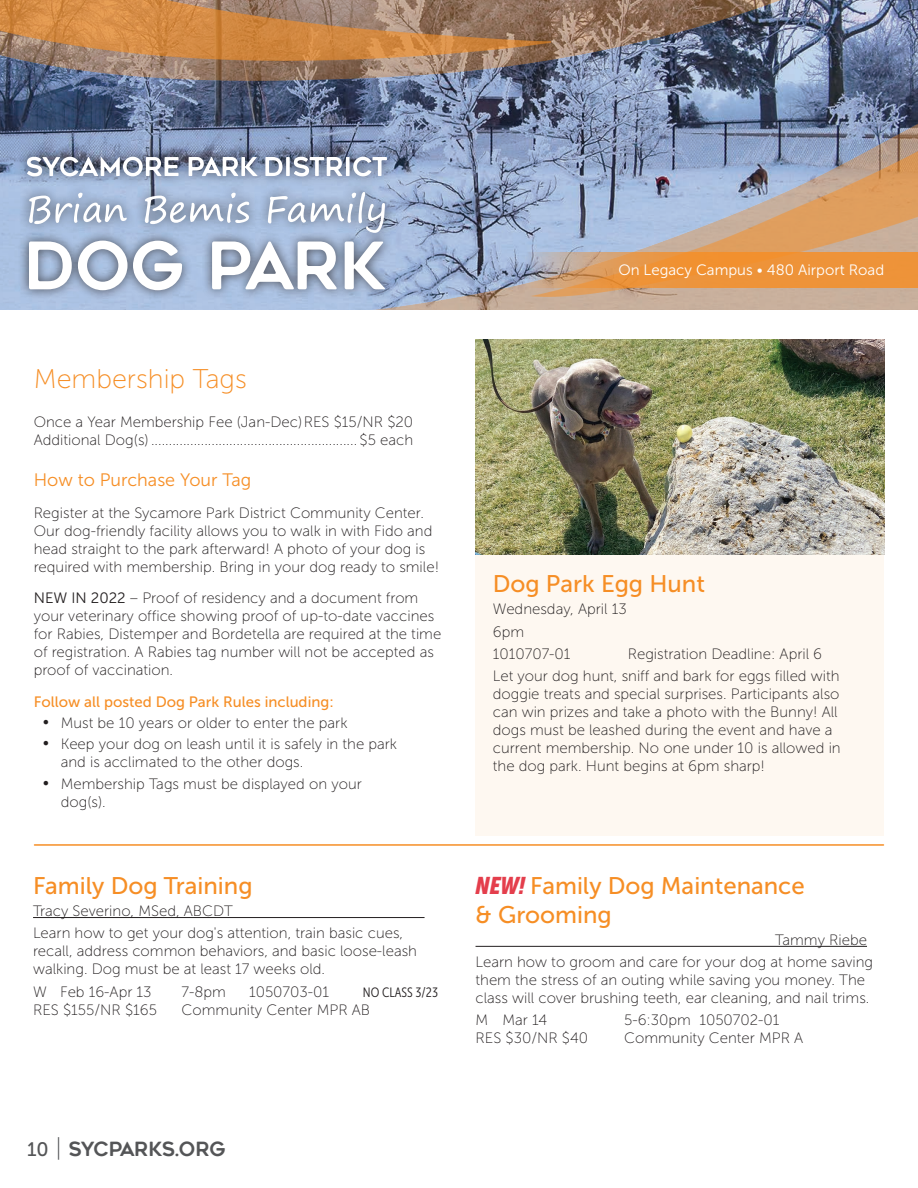
<style>
.page{position:relative;width:918px;height:1188px;background:#fff}
.page>*{position:absolute;margin:0;border:0;box-sizing:border-box;transform-origin:0 0}
.t1{font:27px "Museo Sans 100";color:#f68e25}
.t2{font:24px/28.8px "Museo Sans 500";color:#f68e25}
.t3{font:19.5px "Geometos Rounded";letter-spacing:-.04em;color:#545557}
.t4{font:18px "Museo Sans 300";color:#f68e25}
.t5{font:15px/18px "Museo Sans 100";color:#231f20}
.t6{font:15px "Museo Sans 500";color:#f68e25}
.t7{font:15px "Museo Sans 300";color:#fff}
.t8{font:13.5px "Museo Sans Cond 300";color:#231f20}
.s1{font-family:"Museo Sans 300"}
.s2{font-family:"Times New Roman";font-size:18px}
.s3{font-family:"Museo Sans Cond 900";font-style:italic;color:#e43e4c}
.s4{font-family:"Museo Sans 500"}
.s5{font-family:"Museo Sans 100";font-size:24px}
</style>
<div class="page">
<div style="left:476px;top:438px;width:408px;height:398px;background:#fef8f1"></div>
<img style="left:0;top:0;width:918px;height:310px">
<div style="left:16px;top:146px;width:381px;height:155px;background:#231f20;opacity:.75"></div>
<svg style="left:29px;top:192px;width:356px;height:41px;background:#adbdd5"></svg>
<svg style="left:27px;top:157px;width:152px;height:19px"></svg>
<svg style="left:189px;top:157px;width:68px;height:19px"></svg>
<svg style="left:265px;top:157px;width:122px;height:19px"></svg>
<svg style="left:29px;top:241px;width:356px;height:49px"></svg>
<svg style="left:525px;top:253px;width:393px;height:35px;background:#e3964a"></svg>
<hr style="left:33px;top:917px;width:392px;height:1px;background:#231f20">
<hr style="left:476px;top:946px;width:391px;height:1px;background:#231f20">
<img style="left:476px;top:340px;width:408px;height:214px">
<hr style="left:34px;top:844px;width:850px;height:2px;background:#f68e25">
<p class="t7" style="left:618px;top:262px;width:267px">On Legacy Campus • 480 Airport Road</p>
<h1 class="t1" style="left:34px;top:365px;width:215px">Membership Tags</h1>
<p class="t5" style="left:34px;top:413px;width:381px">Once a Year Membership Fee (Jan-Dec)RES $15/NR $20<br>Additional Dog(s) .......................................................... $5 each</p>
<p class="t4" style="left:34px;top:470px;width:219px">How to Purchase Your Tag</p>
<p class="t5" style="left:34px;top:504px;width:407px">Register at the Sycamore Park District Community Center.<br>Our dog-friendly facility allows you to walk in with Fido and head straight to the park afterward! A photo of your dog is required with membership. Bring in your dog ready to smile!</p>
<p class="t5" style="left:34px;top:589px;width:409px"><span class="s1">NEW IN 2022</span> – Proof of residency and a document from your veterinary office showing proof of up-to-date vaccines for Rabies, Distemper and Bordetella are required at the time of registration. A Rabies tag number will not be accepted as proof of vaccination.</p>
<p class="t6" style="left:34px;top:693px;width:301px">Follow all posted Dog Park Rules including:</p>
<p class="t5" style="left:43px;top:714px;width:306px"><span class="s2">•</span> Must be 10 years or older to enter the park</p>
<p class="t5" style="left:61px;top:735px;width:338px;text-indent:-18px"><span class="s2">•</span> Keep your dog on leash until it is safely in the park and is acclimated to the other dogs.</p>
<p class="t5" style="left:61px;top:775px;width:303px;text-indent:-18px"><span class="s2">•</span> Membership Tags must be displayed on your dog(s).</p>
<h2 class="t2" style="left:33px;top:871px;width:221px">Family Dog Training</h2>
<p class="t5" style="left:33px;top:900px;width:372px;line-height:22.4px">Tracy Severino, MSed, ABCDT<br>Learn how to get your dog's attention, train basic cues,</p>
<p class="t5" style="left:33px;top:942px;width:386px">recall, address common behaviors, and basic loose-leash walking. Dog must be at least 17 weeks old.</p>
<p class="t5" style="left:33px;top:983px;width:120px">W Feb 16-Apr 13</p>
<p class="t5" style="left:182px;top:983px;width:46px">7-8pm</p>
<p class="t5" style="left:249px;top:983px;width:82px">1050703-01</p>
<p class="t8" style="left:363px;top:985px;width:77px">NO CLASS 3/23</p>
<p class="t5" style="left:33px;top:1001px;width:126px">RES $155/NR $165</p>
<p class="t5" style="left:182px;top:1001px;width:190px">Community Center MPR AB</p>
<h2 class="t2" style="left:493px;top:569px;width:214px">Dog Park Egg Hunt</h2>
<p class="t5" style="left:493px;top:598px;width:135px;line-height:22.4px">Wednesday, April 13<br>6pm<br>1010707-01</p>
<p class="t5" style="left:493px;top:643px;width:348px;line-height:22.4px;text-indent:135px">Registration Deadline: April 6<br>Let your dog hunt, sniff and bark for eggs filled with</p>
<p class="t5" style="left:493px;top:685px;width:349px">doggie treats and special surprises. Participants also can win prizes and take a photo with the Bunny! All dogs must be leashed during the event and have a current membership. No one under 10 is allowed in the dog park. Hunt begins at 6pm sharp!</p>
<h2 class="t2" style="left:476px;top:871px;width:331px"><span class="s3">NEW!</span> Family Dog Maintenance &amp; Grooming</h2>
<p class="t5" style="left:476px;top:929px;width:399px;line-height:22.4px;text-indent:300px">Tammy Riebe<br>Learn how to groom and care for your dog at home saving</p>
<p class="t5" style="left:476px;top:971px;width:395px">them the stress of an outing while saving you money. The class will cover brushing teeth, ear cleaning, and nail trims.</p>
<p class="t5" style="left:476px;top:1012px;width:73px">M Mar 14</p>
<p class="t5" style="left:624px;top:1012px;width:157px">5-6:30pm 1050702-01</p>
<p class="t5" style="left:476px;top:1030px;width:114px">RES $30/NR $40</p>
<p class="t5" style="left:624px;top:1030px;width:181px">Community Center MPR A</p>
<h3 class="t3" style="left:27px;top:1138px;width:200px"><span class="s4">10</span> <span class="s5">|</span> SYCPARKS.ORG</h3>
</div>
